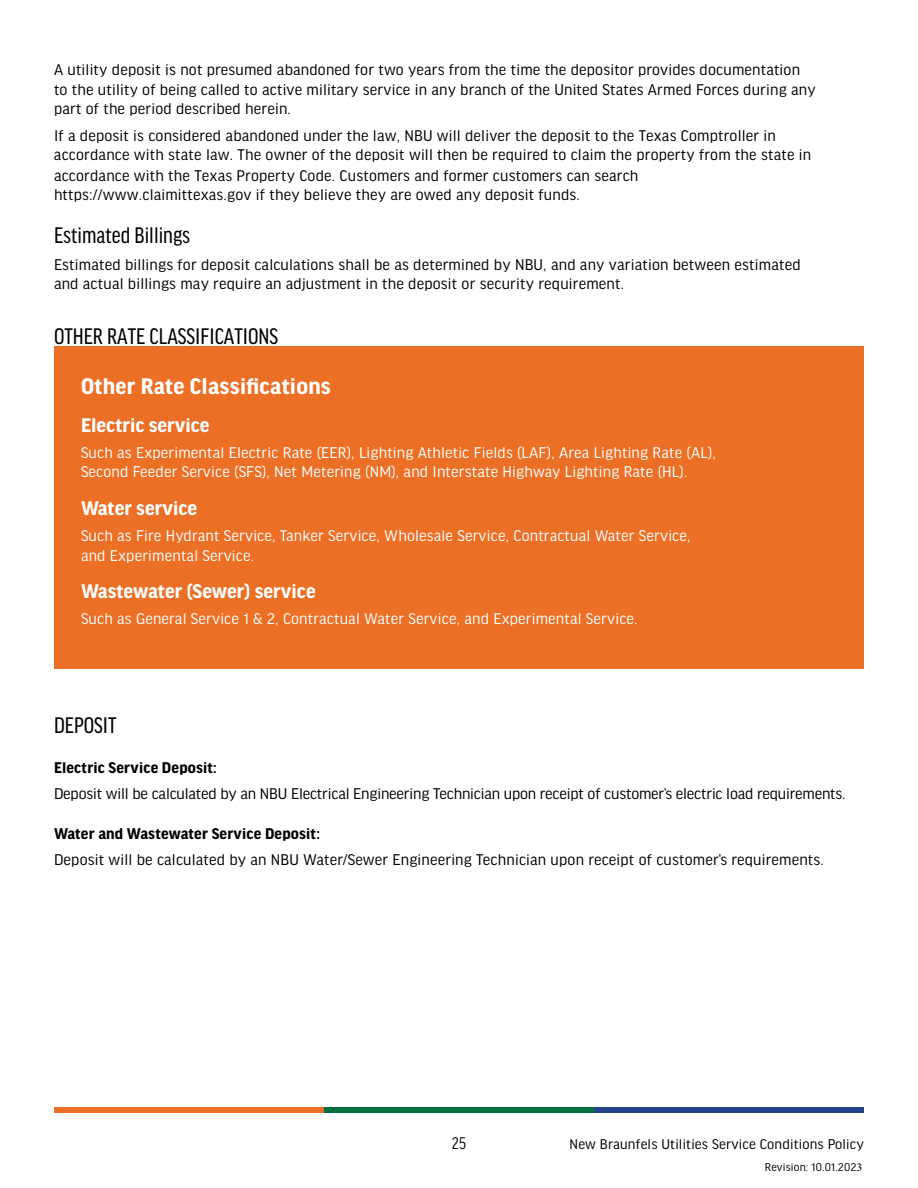
<style>
.page{position:relative;width:918px;height:1188px;background:#fff}
.page>*{position:absolute;margin:0;border:0;box-sizing:border-box;transform-origin:0 0}
.t1{font:condensed 24px "Good Headline Pro";color:#000}
.t2{font:700 24px "Good Headline Pro";letter-spacing:.01em;color:#fff}
.t3{font:700 21px "Good Headline Pro";color:#fff}
.t4{font:condensed 18px "Good Headline Pro";color:#000}
.t5{font:16.5px/19.5px "Good Headline Pro";letter-spacing:.01em;color:#000}
.t6{font:16.5px/19.5px "Good Headline Pro";letter-spacing:.01em;color:#fff}
.t7{font:16.5px "Good Headline Pro";letter-spacing:-.01em;color:#000}
.t8{font:700 16.5px "Good Headline Pro";letter-spacing:.01em;color:#000}
.t9{font:15px "Good Headline Pro";letter-spacing:.01em;color:#000}
.t10{font:12px "Good Headline Pro";letter-spacing:.01em;color:#000}
.s1{font-family:"Minion Pro"}
</style>
<div class="page">
<div style="left:54px;top:1107px;width:270px;height:6px;background:#eb6e24"></div>
<div style="left:324px;top:1107px;width:270px;height:6px;background:#00703c"></div>
<div style="left:594px;top:1107px;width:270px;height:6px;background:#24428d"></div>
<div style="left:54px;top:346px;width:810px;height:323px;background:#eb6f24"></div>
<p class="t5" style="left:54px;top:60px;width:763px">A utility deposit is not presumed abandoned for two years from the time the depositor provides documentation to the utility of being called to active military service in any branch of the United States Armed Forces during any part of the period described herein.</p>
<p class="t5" style="left:54px;top:126px;width:759px;line-height:20px">If a deposit is considered abandoned under the law, NBU will deliver the deposit to the Texas Comptroller in accordance with state law. The owner of the deposit will then be required to claim the property from the state in accordance with the Texas Property Code. Customers and former customers can search https://www.claimittexas.gov if they believe they are owed any deposit funds.</p>
<h1 class="t1" style="left:54px;top:223px;width:138px">Estimated Billings</h1>
<p class="t5" style="left:54px;top:255px;width:748px">Estimated billings for deposit calculations shall be as determined by NBU, and any variation between estimated and actual billings may require an adjustment in the deposit or security requirement.</p>
<h1 class="t1" style="left:54px;top:323px;width:226px">OTHER RATE CLASSIFICATIONS</h1>
<h1 class="t2" style="left:81px;top:375px;width:251px">Other Rate Classifications</h1>
<p class="t3" style="left:81px;top:415px;width:130px">Electric service</p>
<p class="t6" style="left:81px;top:443px;width:637px">Such as Experimental Electric Rate (EER), Lighting Athletic Fields (LAF), Area Lighting Rate (AL),<br>Second Feeder Service (SFS), Net Metering (NM), and Interstate Highway Lighting Rate (HL).</p>
<p class="t3" style="left:81px;top:498px;width:118px">Water service</p>
<p class="t6" style="left:81px;top:526px;width:611px">Such as Fire Hydrant Service, Tanker Service, Wholesale Service, Contractual Water Service, and Experimental Service.</p>
<p class="t3" style="left:81px;top:581px;width:236px">Wastewater (Sewer) service</p>
<p class="t6" style="left:81px;top:609px;width:558px">Such as General Service 1 &amp; 2, Contractual Water Service, and Experimental Service.</p>
<h1 class="t1" style="left:54px;top:712px;width:64px">DEPOSIT</h1>
<p class="t8" style="left:54px;top:759px;width:164px">Electric Service Deposit:</p>
<p class="t7" style="left:54px;top:785px;width:793px">Deposit will be calculated by an NBU Electrical Engineering Technician upon receipt of customer’s electric load requirements.</p>
<p class="t8" style="left:54px;top:825px;width:267px">Water and Wastewater Service Deposit:</p>
<p class="t5" style="left:54px;top:850px;width:772px">Deposit will be calculated by an NBU Water/Sewer Engineering Technician upon receipt of customer’s requirements.</p>
<p class="t4" style="left:452px;top:1134px;width:16px">25</p>
<p class="t9" style="left:570px;top:1137px;width:296px">New Braunfels Utilities Service Conditions Policy</p>
<p class="t10" style="left:765px;top:1161px;width:99px">Revision: 10.01.202<span class="s1">3</span></p>
</div>
